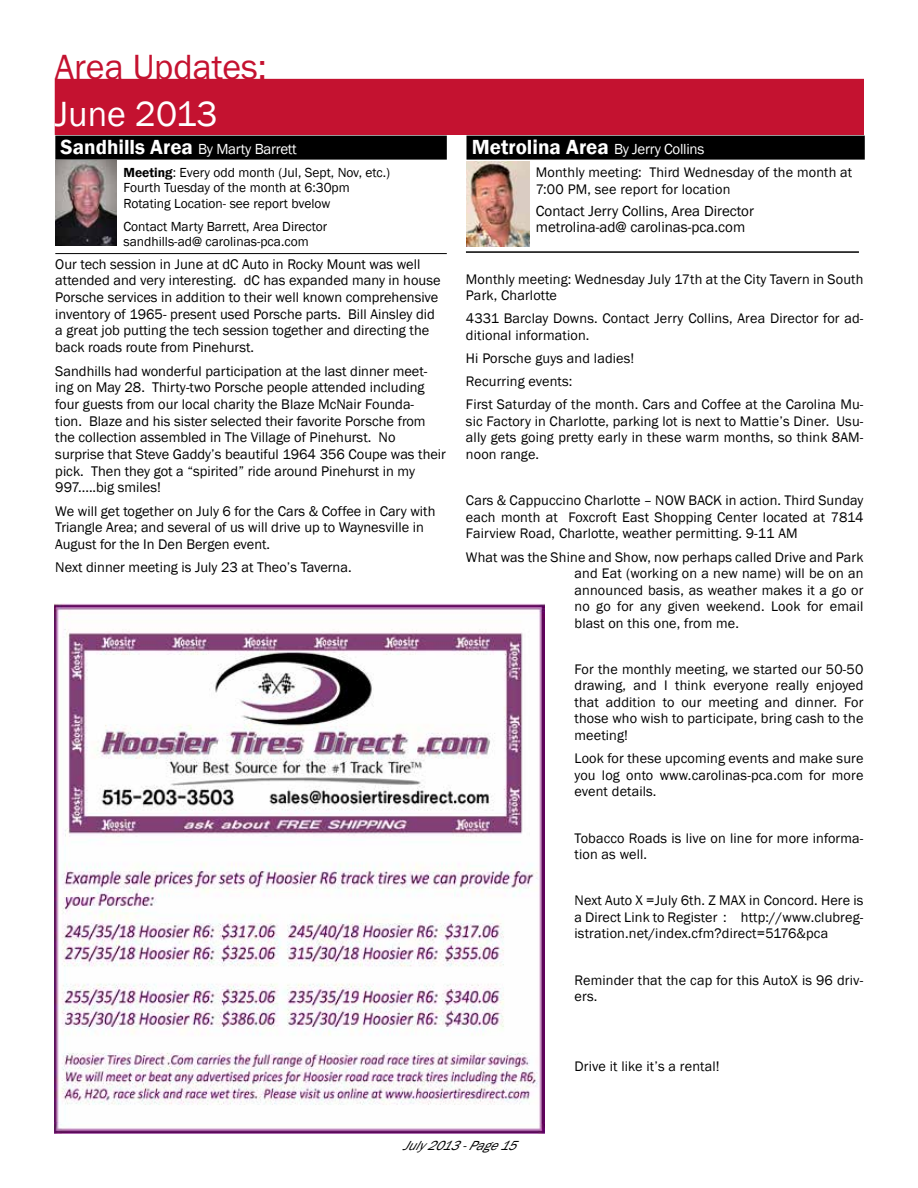
<style>
.page{position:relative;width:918px;height:1188px;background:#fff}
.page>*{position:absolute;margin:0;border:0;box-sizing:border-box;transform-origin:0 0}
.t1{font:36px "Franklin Gothic";color:#c41230}
.t2{font:36px "Franklin Gothic";color:#fff}
.t3{font:15px/15.8px "Franklin Gothic";color:#000}
.t4{font:15px "Franklin Gothic";letter-spacing:-.02em;color:#fff}
.t5{font:14.4px/16.6px "Franklin Gothic";color:#000}
.t6{font:14.25px/16.5px "Franklin Gothic";letter-spacing:.01em;color:#000}
.t7{font:13.5px/15.8px "Franklin Gothic";color:#000}
.t8{font:italic 13.5px "Franklin Gothic";color:#000}
.s1{font-weight:600;font-size:21px}
.s2{font-weight:600}
</style>
<div class="page">
<img style="left:467px;top:161px;width:62px;height:85px">
<div style="left:466px;top:136px;width:399px;height:24px;background:#000"></div>
<div style="left:55px;top:79px;width:809px;height:56px;background:#c41230"></div>
<div style="left:55px;top:136px;width:392px;height:24px;background:#000"></div>
<hr style="left:55px;top:253px;width:392px;height:1px;background:#000">
<img style="left:55px;top:160px;width:62px;height:85px">
<img style="left:54px;top:604px;width:490px;height:530px">
<hr style="left:466px;top:251px;width:393px;height:2px;background:#000">
<h1 class="t1" style="left:55px;top:45px;width:214px">Area Updates:</h1>
<h1 class="t2" style="left:55px;top:91px;width:164px">June 2013</h1>
<p class="t4" style="left:61px;top:140px;width:238px"><span class="s1">Sandhills Area</span> By Marty Barrett</p>
<p class="t7" style="left:123px;top:165px;width:268px"><span class="s2">Meeting</span>: Every odd month (Jul, Sept, Nov, etc.)<br>Fourth Tuesday of the month at 6:30pm<br>Rotating Location- see report bvelow</p>
<p class="t7" style="left:123px;top:219px;width:205px">Contact Marty Barrett, Area Director sandhills-ad@ carolinas-pca.com</p>
<p class="t5" style="left:55px;top:256px;width:387px">Our tech session in June at dC Auto in Rocky Mount was well attended and very interesting. dC has expanded many in house Porsche services in addition to their well known comprehensive inventory of 1965- present used Porsche parts. Bill Ainsley did a great job putting the tech session together and directing the back roads route from Pinehurst.</p>
<p class="t5" style="left:55px;top:363px;width:392px">Sandhills had wonderful participation at the last dinner meet&shy;ing on May 28. Thirty-two Porsche people attended including four guests from our local charity the Blaze McNair Founda-<br>tion. Blaze and his sister selected their favorite Porsche from the collection assembled in The Village of Pinehurst. No surprise that Steve Gaddy’s beautiful 1964 356 Coupe was their pick. Then they got a “spirited” ride around Pinehurst in my 997.....big smiles!</p>
<p class="t5" style="left:55px;top:503px;width:382px">We will get together on July 6 for the Cars &amp; Coffee in Cary with<br>Triangle Area; and several of us will drive up to Waynesville in<br>August for the In Den Bergen event.</p>
<p class="t5" style="left:55px;top:560px;width:298px">Next dinner meeting is July 23 at Theo’s Taverna.</p>
<p class="t4" style="left:472px;top:140px;width:234px"><span class="s1">Metrolina Area</span> By Jerry Collins</p>
<p class="t6" style="left:536px;top:165px;width:318px">Monthly meeting: Third Wednesday of the month at<br>7:00 PM, see report for location</p>
<p class="t3" style="left:536px;top:204px;width:220px">Contact Jerry Collins, Area Director metrolina-ad@ carolinas-pca.com</p>
<p class="t6" style="left:466px;top:271px;width:399px">Monthly meeting: Wednesday July 17th at the City Tavern in South<br>Park, Charlotte</p>
<p class="t6" style="left:466px;top:311px;width:399px">4331 Barclay Downs. Contact Jerry Collins, Area Director for ad&shy;ditional information.</p>
<p class="t6" style="left:466px;top:347px;width:399px;line-height:23.2px">Hi Porsche guys and ladies!<br>Recurring events:<br>First Saturday of the month. Cars and Coffee at the Carolina Mu-</p>
<p class="t6" style="left:466px;top:413px;width:399px;text-align:justify">sic Factory in Charlotte, parking lot is next to Mattie’s Diner. Usu&shy;ally gets going pretty early in these warm months, so think 8AM&shy;noon range.</p>
<p class="t6" style="left:466px;top:493px;width:399px;text-align:justify">Cars &amp; Cappuccino Charlotte – NOW BACK in action. Third Sunday each month at Foxcroft East Shopping Center located at 7814<br>Fairview Road, Charlotte, weather permitting. 9-11 AM</p>
<p class="t6" style="left:575px;top:549px;width:290px;text-align:justify;text-indent:-109px">What was the Shine and Show, now perhaps called Drive and Park and Eat (working on a new name) will be on an announced basis, as weather makes it a go or no go for any given weekend. Look for email blast on this one, from me.</p>
<p class="t6" style="left:575px;top:661px;width:290px;text-align:justify">For the monthly meeting, we started our 50-50 drawing, and I think everyone really enjoyed that addition to our meeting and dinner. For those who wish to participate, bring cash to the meeting!</p>
<p class="t6" style="left:575px;top:750px;width:290px;text-align:justify">Look for these upcoming events and make sure you log onto www.carolinas-pca.com for more event details.</p>
<p class="t6" style="left:575px;top:830px;width:290px">Tobacco Roads is live on line for more informa&shy;tion as well.</p>
<p class="t6" style="left:575px;top:893px;width:290px;text-align:justify">Next Auto X =July 6th. Z MAX in Concord. Here is a Direct Link to Register : http://www.clubreg&shy;istration.net/index.cfm?direct=5176&amp;pca</p>
<p class="t6" style="left:575px;top:972px;width:290px">Reminder that the cap for this AutoX is 96 driv&shy;ers.</p>
<p class="t6" style="left:575px;top:1058px;width:147px">Drive it like it’s a rental!</p>
<p class="t8" style="left:403px;top:1137px;width:124px">July2013-Page15</p>
</div>
